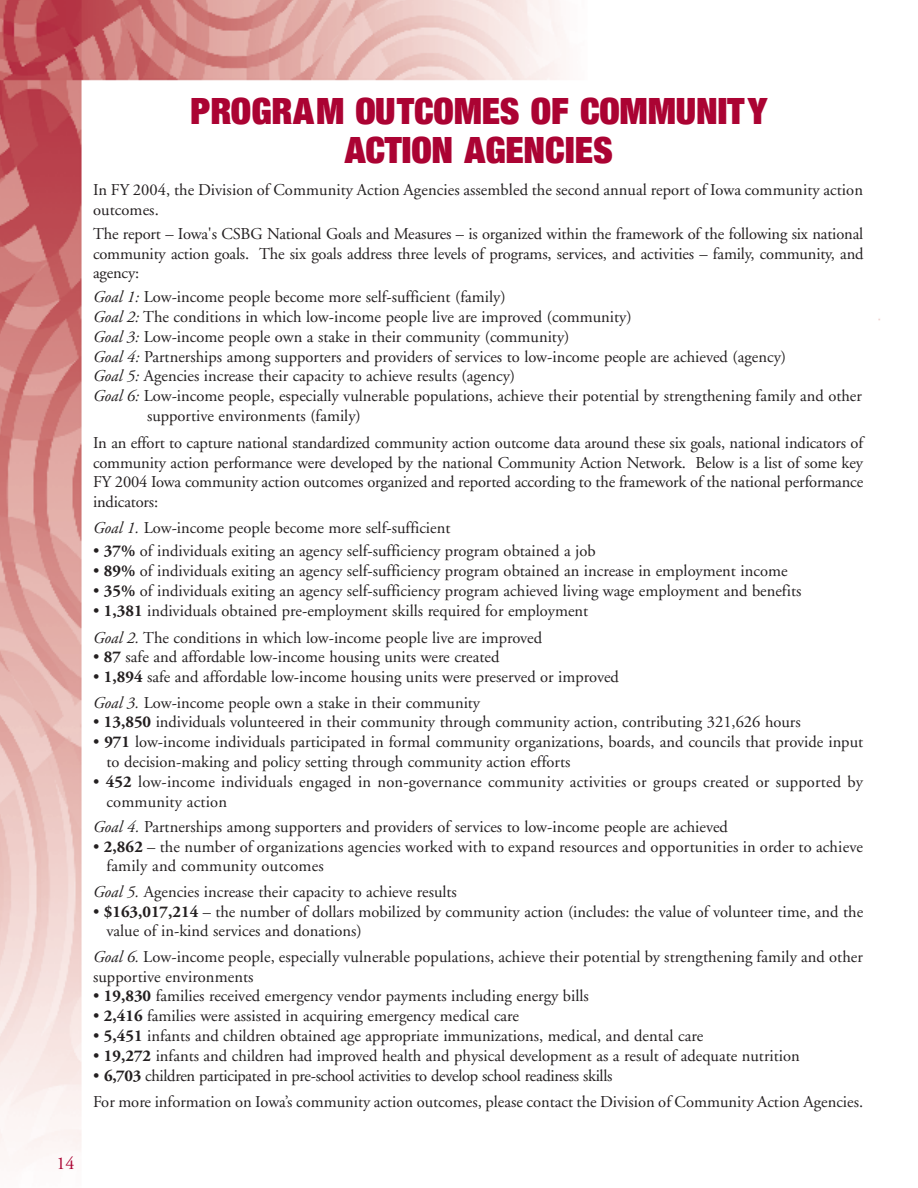
<style>
.page{position:relative;width:918px;height:1188px;background:#fff}
.page>*{position:absolute;margin:0;border:0;box-sizing:border-box;transform-origin:0 0}
.t1{font:39px/39px "Sans Extra Black Condensed DTC";letter-spacing:-.005em;color:#ab0333;text-align:center}
.t2{font:18px "Adobe Garamond";color:#ab0333}
.t3{font:16.5px/19.8px "Adobe Garamond";color:#231f20}
.s1{font-style:italic}
.s2{font-weight:700}
</style>
<div class="page">
<img style="left:0;top:0;width:880px;height:1156px">
<p class="t2" style="left:57px;top:1156px;width:19px">14</p>
<h1 class="t1" style="left:190px;top:91px;width:579px">PROGRAM OUTCOMES OF COMMUNITY<br>ACTION AGENCIES</h1>
<p class="t3" style="left:93px;top:181px;width:772px">In FY 2004, the Division of Community Action Agencies assembled the second annual report of Iowa community action outcomes.</p>
<p class="t3" style="left:93px;top:225px;width:772px;text-align:justify">The report – Iowa's CSBG National Goals and Measures – is organized within the framework of the following six national community action goals. The six goals address three levels of programs, services, and activities – family, community, and agency:</p>
<p class="t3" style="left:93px;top:288px;width:414px"><span class="s1">Goal 1:</span> Low-income people become more self-sufficient (family)</p>
<p class="t3" style="left:93px;top:308px;width:540px"><span class="s1">Goal 2:</span> The conditions in which low-income people live are improved (community)</p>
<p class="t3" style="left:93px;top:328px;width:478px"><span class="s1">Goal 3:</span> Low-income people own a stake in their community (community)</p>
<p class="t3" style="left:93px;top:348px;width:695px"><span class="s1">Goal 4:</span> Partnerships among supporters and providers of services to low-income people are achieved (agency)</p>
<p class="t3" style="left:93px;top:368px;width:424px"><span class="s1">Goal 5:</span> Agencies increase their capacity to achieve results (agency)</p>
<p class="t3" style="left:93px;top:387px;width:770px"><span class="s1">Goal 6:</span> Low-income people, especially vulnerable populations, achieve their potential by strengthening family and other</p>
<p class="t3" style="left:147px;top:407px;width:215px">supportive environments (family)</p>
<p class="t3" style="left:93px;top:434px;width:772px;text-align:justify">In an effort to capture national standardized community action outcome data around these six goals, national indicators of community action performance were developed by the national Community Action Network. Below is a list of some key FY 2004 Iowa community action outcomes organized and reported according to the framework of the national performance indicators:</p>
<p class="t3" style="left:93px;top:519px;width:359px"><span class="s1">Goal 1.</span> Low-income people become more self-sufficient</p>
<p class="t3" style="left:93px;top:543px;width:504px">• <span class="s2">37%</span> of individuals exiting an agency self-sufficiency program obtained a job</p>
<p class="t3" style="left:93px;top:562px;width:696px">• <span class="s2">89%</span> of individuals exiting an agency self-sufficiency program obtained an increase in employment income</p>
<p class="t3" style="left:93px;top:582px;width:710px">• <span class="s2">35%</span> of individuals exiting an agency self-sufficiency program achieved living wage employment and benefits</p>
<p class="t3" style="left:93px;top:599px;width:497px;line-height:26.8px">• <span class="s2">1,381</span> individuals obtained pre-employment skills required for employment<br><span class="s1">Goal 2.</span> The conditions in which low-income people live are improved</p>
<p class="t3" style="left:93px;top:649px;width:408px">• <span class="s2">87</span> safe and affordable low-income housing units were created</p>
<p class="t3" style="left:93px;top:666px;width:527px;line-height:25.3px">• <span class="s2">1,894</span> safe and affordable low-income housing units were preserved or improved<br><span class="s1">Goal 3.</span> Low-income people own a stake in their community</p>
<p class="t3" style="left:93px;top:714px;width:709px">• <span class="s2">13,850</span> individuals volunteered in their community through community action, contributing 321,626 hours</p>
<p class="t3" style="left:107px;top:733px;width:758px;text-indent:-14px">• <span class="s2">971</span> low-income individuals participated in formal community organizations, boards, and councils that provide input to decision-making and policy setting through community action efforts</p>
<p class="t3" style="left:107px;top:773px;width:758px;text-indent:-13px">• <span class="s2">452</span> low-income individuals engaged in non-governance community activities or groups created or supported by community action</p>
<p class="t3" style="left:93px;top:818px;width:637px"><span class="s1">Goal 4.</span> Partnerships among supporters and providers of services to low-income people are achieved</p>
<p class="t3" style="left:107px;top:838px;width:758px;text-indent:-13px">• <span class="s2">2,862</span> – the number of organizations agencies worked with to expand resources and opportunities in order to achieve family and community outcomes</p>
<p class="t3" style="left:93px;top:883px;width:365px"><span class="s1">Goal 5.</span> Agencies increase their capacity to achieve results</p>
<p class="t3" style="left:107px;top:903px;width:758px;text-indent:-13px">• <span class="s2">$163,017,214</span> – the number of dollars mobilized by community action (includes: the value of volunteer time, and the value of in-kind services and donations)</p>
<p class="t3" style="left:93px;top:948px;width:772px"><span class="s1">Goal 6.</span> Low-income people, especially vulnerable populations, achieve their potential by strengthening family and other supportive environments</p>
<p class="t3" style="left:93px;top:988px;width:497px">• <span class="s2">19,830</span> families received emergency vendor payments including energy bills</p>
<p class="t3" style="left:93px;top:1007px;width:428px">• <span class="s2">2,416</span> families were assisted in acquiring emergency medical care</p>
<p class="t3" style="left:93px;top:1027px;width:612px">• <span class="s2">5,451</span> infants and children obtained age appropriate immunizations, medical, and dental care</p>
<p class="t3" style="left:93px;top:1047px;width:708px">• <span class="s2">19,272</span> infants and children had improved health and physical development as a result of adequate nutrition</p>
<p class="t3" style="left:93px;top:1063px;width:772px;line-height:26.8px">• <span class="s2">6,703</span> children participated in pre-school activities to develop school readiness skills<br>For more information on Iowa’s community action outcomes, please contact the Division of Community Action Agencies.</p>
</div>
